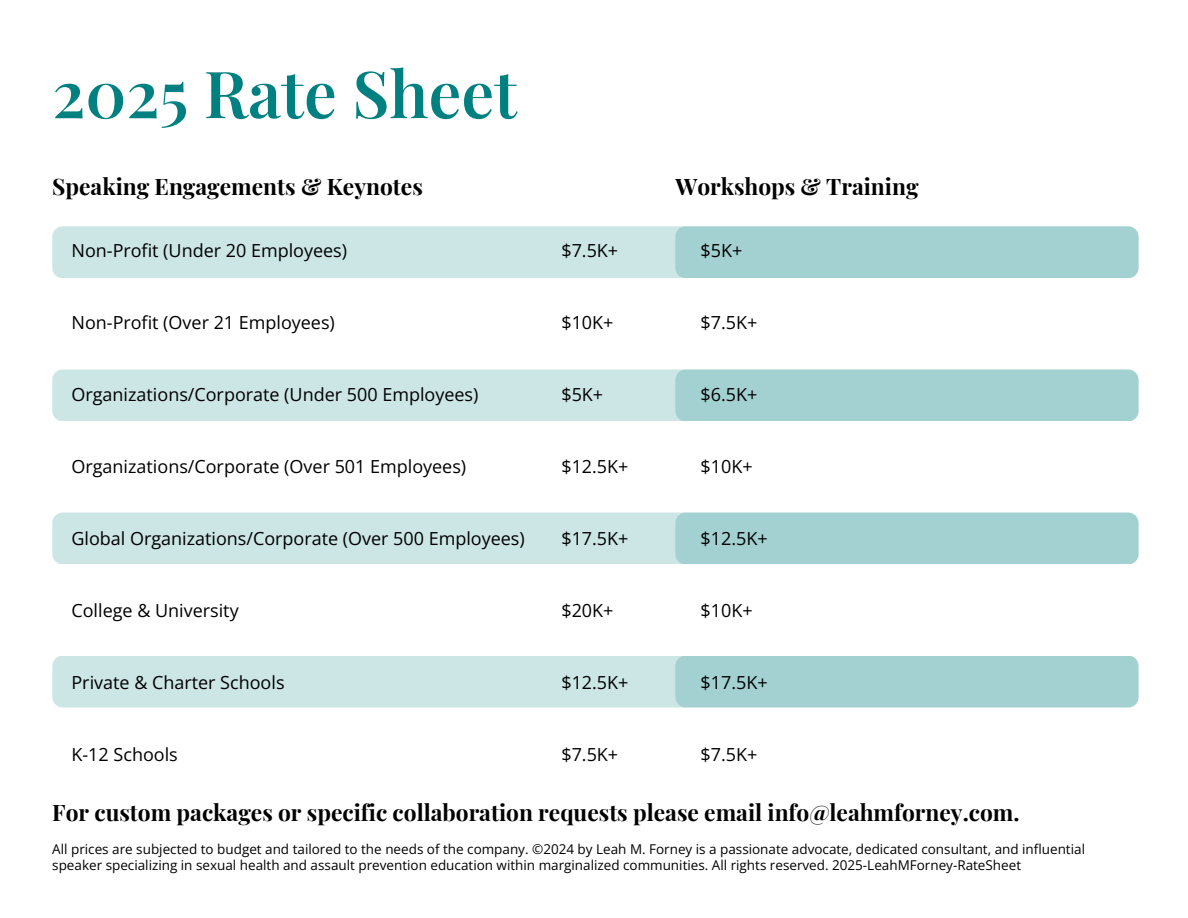
<style>
.page{position:relative;width:1188px;height:918px;background:#fff}
.page>*{position:absolute;margin:0;border:0;box-sizing:border-box;transform-origin:0 0}
.t1{font:600 64.95px "Playfair Display";color:#008080}
.t2{font:700 22.8px "Playfair Display";color:#000}
.t3{font:18px "Open Sans";color:#000}
.t4{font:13.5px/15.8px "Open Sans";color:#000}
</style>
<div class="page">
<div style="left:52px;top:226px;width:623px;height:52px;background:#cce5e5"></div>
<div style="left:52px;top:369px;width:623px;height:52px;background:#cce5e5"></div>
<div style="left:52px;top:513px;width:623px;height:51px;background:#cce5e5"></div>
<div style="left:52px;top:656px;width:623px;height:52px;background:#cce5e5"></div>
<div style="left:675px;top:226px;width:464px;height:52px;background:#a3d0d0"></div>
<div style="left:675px;top:369px;width:464px;height:52px;background:#a3d0d0"></div>
<div style="left:675px;top:513px;width:464px;height:51px;background:#a3d0d0"></div>
<div style="left:675px;top:656px;width:464px;height:52px;background:#a3d0d0"></div>
<h4 class="t1" style="left:52px;top:48px;width:466px">2025 Rate Sheet</h4>
<h2 class="t2" style="left:52px;top:171px;width:372px">Speaking Engagements &amp; Keynotes</h2>
<h2 class="t2" style="left:675px;top:171px;width:245px">Workshops &amp; Training</h2>
<h4 class="t3" style="left:72px;top:238px;width:277px">Non-Profit (Under 20 Employees)</h4>
<h3 class="t3" style="left:561px;top:238px;width:58px">$7.5K+</h3>
<h3 class="t3" style="left:701px;top:238px;width:43px">$5K+</h3>
<h4 class="t3" style="left:72px;top:310px;width:265px">Non-Profit (Over 21 Employees)</h4>
<h3 class="t3" style="left:561px;top:310px;width:54px">$10K+</h3>
<h3 class="t3" style="left:701px;top:310px;width:58px">$7.5K+</h3>
<h4 class="t3" style="left:72px;top:382px;width:408px">Organizations/Corporate (Under 500 Employees)</h4>
<h3 class="t3" style="left:561px;top:382px;width:43px">$5K+</h3>
<h3 class="t3" style="left:701px;top:382px;width:58px">$6.5K+</h3>
<h4 class="t3" style="left:72px;top:454px;width:396px">Organizations/Corporate (Over 501 Employees)</h4>
<h3 class="t3" style="left:561px;top:454px;width:69px">$12.5K+</h3>
<h3 class="t3" style="left:701px;top:454px;width:54px">$10K+</h3>
<h4 class="t3" style="left:72px;top:526px;width:455px">Global Organizations/Corporate (Over 500 Employees)</h4>
<h3 class="t3" style="left:561px;top:526px;width:69px">$17.5K+</h3>
<h3 class="t3" style="left:701px;top:526px;width:69px">$12.5K+</h3>
<h4 class="t3" style="left:72px;top:598px;width:169px">College &amp; University</h4>
<h3 class="t3" style="left:561px;top:598px;width:54px">$20K+</h3>
<h3 class="t3" style="left:701px;top:598px;width:54px">$10K+</h3>
<h4 class="t3" style="left:72px;top:670px;width:215px">Private &amp; Charter Schools</h4>
<h3 class="t3" style="left:561px;top:670px;width:69px">$12.5K+</h3>
<h3 class="t3" style="left:701px;top:670px;width:69px">$17.5K+</h3>
<h3 class="t3" style="left:72px;top:742px;width:108px">K-12 Schools</h3>
<h3 class="t3" style="left:561px;top:742px;width:58px">$7.5K+</h3>
<h2 class="t3" style="left:701px;top:742px;width:58px">$7.5K+</h2>
<h1 class="t2" style="left:52px;top:796px;width:969px">For custom packages or specific collaboration requests please email info@leahmforney.com.</h1>
<p class="t4" style="left:52px;top:841px;width:1034px">All prices are subjected to budget and tailored to the needs of the company. ©2024 by Leah M. Forney is a passionate advocate, dedicated consultant, and influential speaker specializing in sexual health and assault prevention education within marginalized communities. All rights reserved. 2025-LeahMForney-RateSheet</p>
</div>
